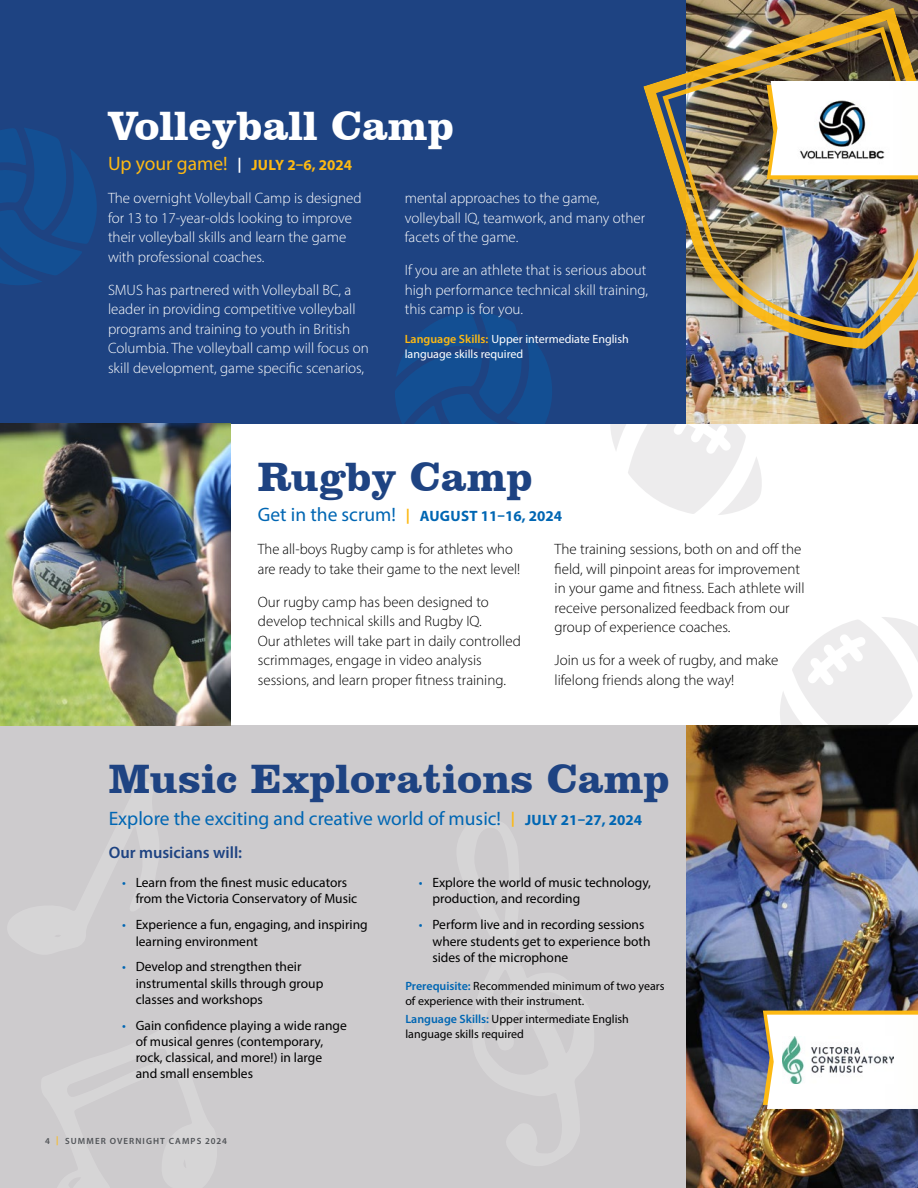
<style>
.page{position:relative;width:918px;height:1188px;background:#fff}
.page>*{position:absolute;margin:0;border:0;box-sizing:border-box;transform-origin:0 0}
.t1{font:700 42px "Clarendon BT";color:#1e4382}
.t2{font:700 42px "Clarendon BT";color:#fff}
.t3{font:19.5px "Myriad Pro";color:#0066b3}
.t4{font:600 16.5px "Myriad Pro";color:#1e4382}
.t5{font:300 15px/19.5px "Myriad Pro";color:#fff}
.t6{font:300 15px/19.5px "Myriad Pro";color:#000}
.t7{font:700 15px "Myriad Pro";color:#0066b3}
.t8{font:700 15px "Myriad Pro";color:#fdb913}
.t9{font:13.5px/16.2px "Myriad Pro";color:#000}
.t10{font:12px/15px "Myriad Pro";color:#000}
.t11{font:12px/15px "Myriad Pro";color:#fff}
.t12{font:600 9px "Myriad Pro";letter-spacing:.12em;color:#505357}
.s1{font-weight:400;font-size:19.5px}
.s2{color:#fff}
.s3{font-weight:600;color:#fdb913}
.s4{color:#fdb913}
.s5{font-weight:700;font-size:15px;color:#fdb913}
.s6{font-weight:700;font-size:15px}
.s7{color:#0066b3}
.s8{font-weight:600;color:#0066b3}
</style>
<div class="page">
<svg style="left:779px;top:617px;width:139px;height:109px"></svg>
<svg style="left:610px;top:424px;width:152px;height:91px"></svg>
<div style="left:0;top:726px;width:918px;height:462px;background:#cdcbcd"></div>
<div style="left:0;top:0;width:686px;height:424px;background:#1e4382"></div>
<svg style="left:395px;top:312px;width:157px;height:112px"></svg>
<svg style="left:0;top:128px;width:97px;height:157px"></svg>
<img style="left:686px;top:0;width:232px;height:424px">
<img style="left:643px;top:8px;width:275px;height:341px">
<img style="left:663px;top:27px;width:255px;height:306px">
<img style="left:0;top:424px;width:231px;height:302px">
<img style="left:686px;top:726px;width:232px;height:462px">
<svg style="left:767px;top:81px;width:151px;height:98px"></svg>
<img style="left:791px;top:90px;width:101px;height:80px">
<svg style="left:763px;top:1011px;width:155px;height:98px;background:#f8f2e5"></svg>
<img style="left:783px;top:1037px;width:110px;height:46px">
<h1 class="t2" style="left:108px;top:99px;width:347px">Volleyball Camp</h1>
<p class="t8" style="left:108px;top:155px;width:246px"><span class="s1">Up your game!</span> <span class="s2">|</span> JULY 2–6, 2024</p>
<p class="t5" style="left:108px;top:188px;width:255px">The overnight Volleyball Camp is designed for 13 to 17-year-olds looking to improve their volleyball skills and learn the game with professional coaches.</p>
<p class="t5" style="left:108px;top:280px;width:262px">SMUS has partnered with Volleyball BC, a leader in providing competitive volleyball programs and training to youth in British Columbia. The volleyball camp will focus on skill development, game specific scenarios,</p>
<p class="t5" style="left:405px;top:188px;width:242px">mental approaches to the game, volleyball IQ, teamwork, and many other facets of the game.</p>
<p class="t5" style="left:405px;top:260px;width:245px;text-align:justify">If you are an athlete that is serious about high performance technical skill training, this camp is for you.</p>
<p class="t11" style="left:405px;top:331px;width:226px"><span class="s3">Language Skills:</span> Upper intermediate English language skills required</p>
<h1 class="t1" style="left:258px;top:450px;width:276px">Rugby Camp</h1>
<p class="t7" style="left:258px;top:506px;width:306px"><span class="s1">Get in the scrum!</span> <span class="s4">|</span> AUGUST 11–16, 2024</p>
<p class="t6" style="left:258px;top:539px;width:264px">The all-boys Rugby camp is for athletes who are ready to take their game to the next level!</p>
<p class="t6" style="left:258px;top:592px;width:265px">Our rugby camp has been designed to develop technical skills and Rugby IQ.<br>Our athletes will take part in daily controlled scrimmages, engage in video analysis sessions, and learn proper fitness training.</p>
<p class="t6" style="left:555px;top:539px;width:252px">The training sessions, both on and off the field, will pinpoint areas for improvement in your game and fitness. Each athlete will receive personalized feedback from our group of experience coaches.</p>
<p class="t6" style="left:555px;top:650px;width:226px">Join us for a week of rugby, and make lifelong friends along the way!</p>
<h1 class="t1" style="left:109px;top:753px;width:562px">Music Explorations Camp</h1>
<h2 class="t3" style="left:109px;top:806px;width:535px">Explore the exciting and creative world of music! <span class="s5">|</span> <span class="s6">JULY 21–27, 2024</span></h2>
<p class="t4" style="left:109px;top:841px;width:135px">Our musicians will:</p>
<p class="t9" style="left:136px;top:874px;width:223px;text-indent:-14px"><span class="s7">•</span> Learn from the finest music educators from the Victoria Conservatory of Music</p>
<p class="t9" style="left:136px;top:917px;width:234px;text-indent:-14px"><span class="s7">•</span> Experience a fun, engaging, and inspiring learning environment</p>
<p class="t9" style="left:136px;top:959px;width:189px;text-indent:-14px"><span class="s7">•</span> Develop and strengthen their instrumental skills through group classes and workshops</p>
<p class="t9" style="left:136px;top:1017px;width:213px;text-indent:-14px"><span class="s7">•</span> Gain confidence playing a wide range of musical genres (contemporary, rock, classical, and more!) in large and small ensembles</p>
<p class="t9" style="left:432px;top:874px;width:220px;text-indent:-14px"><span class="s7">•</span> Explore the world of music technology, production, and recording</p>
<p class="t9" style="left:432px;top:917px;width:220px;text-indent:-14px"><span class="s7">•</span> Perform live and in recording sessions where students get to experience both sides of the microphone</p>
<p class="t10" style="left:405px;top:979px;width:261px"><span class="s8">Prerequisite:</span> Recommended minimum of two years of experience with their instrument.</p>
<p class="t10" style="left:405px;top:1012px;width:225px"><span class="s8">Language Skills:</span> Upper intermediate English language skills required</p>
<p class="t12" style="left:45px;top:1135px;width:184px">4 <span class="s4">|</span> SUMMER OVERNIGHT CAMPS 2024</p>
</div>
